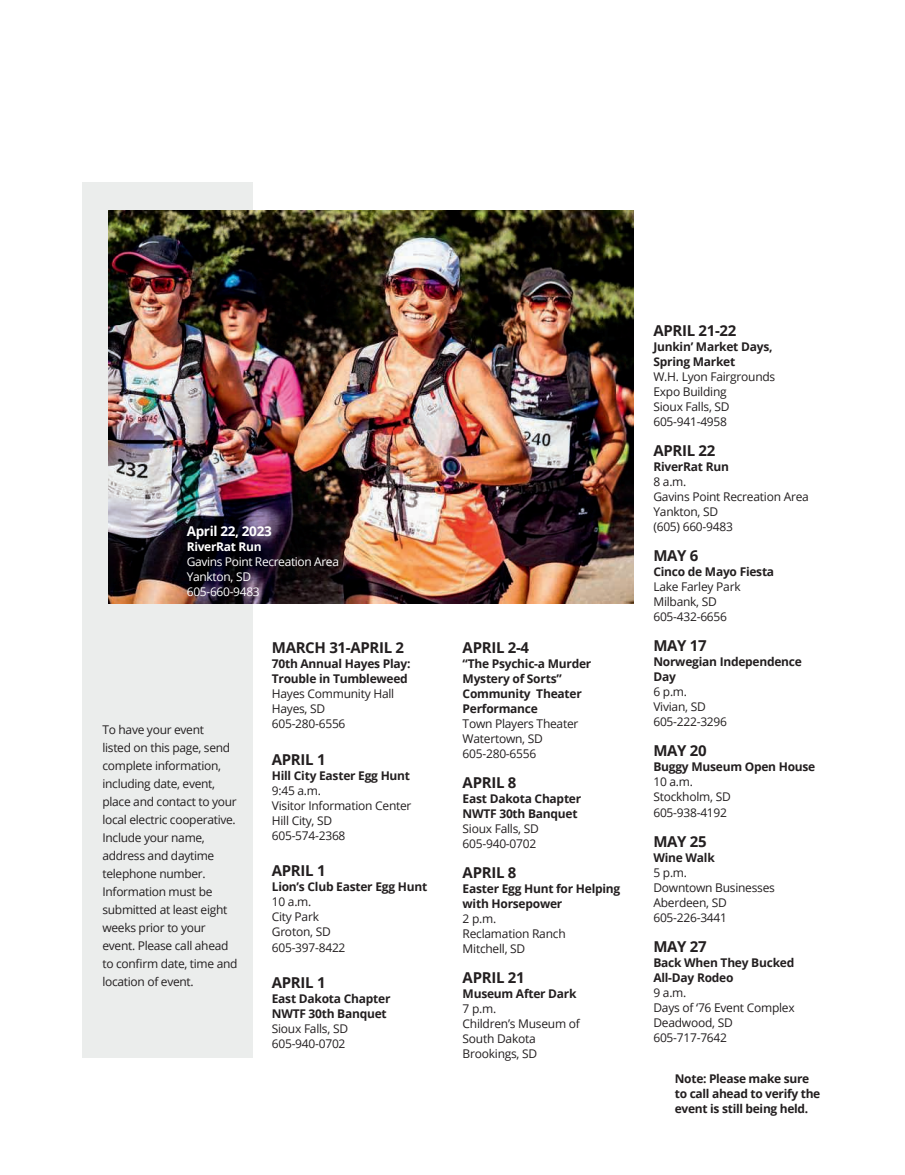
<style>
.page{position:relative;width:905px;height:1175px;background:#fff}
.page>*{position:absolute;margin:0;border:0;box-sizing:border-box;transform-origin:0 0}
.t1{font:700 15px "Open Sans";letter-spacing:-.02em;color:#231f20}
.t2{font:700 13.5px "Open Sans";letter-spacing:-.025em;color:#fff}
.t3{font:12px/15px "Open Sans";letter-spacing:-.02em;color:#231f20}
.t4{font:700 12px/15px "Open Sans";letter-spacing:-.02em;color:#231f20}
.t5{font:12px/15px "Open Sans";letter-spacing:-.03em;color:#fff}
.t6{font:700 12px "Open Sans";letter-spacing:-.025em;color:#fff}
</style>
<div class="page">
<div style="left:82px;top:182px;width:171px;height:876px;background:#ebedec"></div>
<img style="left:108px;top:210px;width:525px;height:393px">
<p class="t2" style="left:187px;top:521px;width:86px">April 22, 2023</p>
<p class="t6" style="left:187px;top:538px;width:76px">RiverRat Run</p>
<p class="t5" style="left:187px;top:553px;width:154px">Gavins Point Recreation Area<br>Yankton, SD<br>605-660-9483</p>
<p class="t3" style="left:102px;top:720px;width:136px;line-height:18px">To have your event<br>listed on this page, send complete information, including date, event, place and contact to your local electric cooperative.<br>Include your name, address and daytime telephone number.<br>Information must be submitted at least eight weeks prior to your event. Please call ahead to confirm date, time and location of event.</p>
<p class="t1" style="left:272px;top:637px;width:134px">MARCH 31-APRIL 2</p>
<p class="t4" style="left:272px;top:655px;width:140px">70th Annual Hayes Play:<br>Trouble in Tumbleweed</p>
<p class="t3" style="left:272px;top:685px;width:124px">Hayes Community Hall<br>Hayes, SD<br>605-280-6556</p>
<p class="t1" style="left:272px;top:748px;width:55px">APRIL 1</p>
<p class="t4" style="left:272px;top:767px;width:140px">Hill City Easter Egg Hunt</p>
<p class="t3" style="left:272px;top:782px;width:141px">9:45 a.m.<br>Visitor Information Center<br>Hill City, SD<br>605-574-2368</p>
<p class="t1" style="left:272px;top:860px;width:55px">APRIL 1</p>
<p class="t4" style="left:272px;top:879px;width:157px">Lion’s Club Easter Egg Hunt</p>
<p class="t3" style="left:272px;top:894px;width:75px">10 a.m.<br>City Park<br>Groton, SD<br>605-397-8422</p>
<p class="t1" style="left:272px;top:972px;width:55px">APRIL 1</p>
<p class="t4" style="left:272px;top:991px;width:120px">East Dakota Chapter<br>NWTF 30th Banquet</p>
<p class="t3" style="left:272px;top:1021px;width:78px">Sioux Falls, SD<br>605-940-0702</p>
<p class="t1" style="left:462px;top:637px;width:68px">APRIL 2-4</p>
<p class="t4" style="left:462px;top:655px;width:130px">“The Psychic-a Murder<br>Mystery of Sorts”<br>Community Theater<br>Performance</p>
<p class="t3" style="left:462px;top:715px;width:117px">Town Players Theater<br>Watertown, SD<br>605-280-6556</p>
<p class="t1" style="left:462px;top:772px;width:55px">APRIL 8</p>
<p class="t4" style="left:462px;top:790px;width:120px">East Dakota Chapter<br>NWTF 30th Banquet</p>
<p class="t3" style="left:462px;top:820px;width:78px">Sioux Falls, SD<br>605-940-0702</p>
<p class="t1" style="left:462px;top:862px;width:55px">APRIL 8</p>
<p class="t4" style="left:462px;top:880px;width:159px">Easter Egg Hunt for Helping with Horsepower</p>
<p class="t3" style="left:462px;top:910px;width:105px">2 p.m.<br>Reclamation Ranch<br>Mitchell, SD</p>
<p class="t1" style="left:462px;top:967px;width:63px">APRIL 21</p>
<p class="t4" style="left:462px;top:985px;width:115px">Museum After Dark</p>
<p class="t3" style="left:462px;top:1000px;width:119px">7 p.m.<br>Children’s Museum of<br>South Dakota<br>Brookings, SD</p>
<p class="t1" style="left:653px;top:320px;width:84px">APRIL 21-22</p>
<p class="t4" style="left:653px;top:339px;width:121px">Junkin’ Market Days,<br>Spring Market</p>
<p class="t3" style="left:653px;top:369px;width:123px">W.H. Lyon Fairgrounds<br>Expo Building<br>Sioux Falls, SD<br>605-941-4958</p>
<p class="t1" style="left:653px;top:440px;width:63px">APRIL 22</p>
<p class="t4" style="left:653px;top:459px;width:77px">RiverRat Run</p>
<p class="t3" style="left:653px;top:474px;width:157px">8 a.m.<br>Gavins Point Recreation Area<br>Yankton, SD<br>(605) 660-9483</p>
<p class="t1" style="left:653px;top:545px;width:47px">MAY 6</p>
<p class="t4" style="left:653px;top:564px;width:122px">Cinco de Mayo Fiesta</p>
<p class="t3" style="left:653px;top:579px;width:89px">Lake Farley Park<br>Milbank, SD<br>605-432-6656</p>
<p class="t1" style="left:653px;top:635px;width:55px">MAY 17</p>
<p class="t4" style="left:653px;top:654px;width:150px">Norwegian Independence<br>Day</p>
<p class="t3" style="left:653px;top:684px;width:75px">6 p.m.<br>Vivian, SD<br>605-222-3296</p>
<p class="t1" style="left:653px;top:740px;width:55px">MAY 20</p>
<p class="t4" style="left:653px;top:759px;width:163px">Buggy Museum Open House</p>
<p class="t3" style="left:653px;top:774px;width:79px">10 a.m.<br>Stockholm, SD<br>605-938-4192</p>
<p class="t1" style="left:653px;top:830px;width:55px">MAY 25</p>
<p class="t4" style="left:653px;top:849px;width:63px">Wine Walk</p>
<p class="t3" style="left:653px;top:864px;width:123px">5 p.m.<br>Downtown Businesses<br>Aberdeen, SD<br>605-226-3441</p>
<p class="t1" style="left:653px;top:935px;width:55px">MAY 27</p>
<p class="t4" style="left:653px;top:954px;width:142px">Back When They Bucked<br>All-Day Rodeo</p>
<p class="t3" style="left:653px;top:984px;width:143px">9 a.m.<br>Days of ‘76 Event Complex<br>Deadwood, SD<br>605-717-7642</p>
<p class="t4" style="left:674px;top:1070px;width:147px">Note: Please make sure to call ahead to verify the event is still being held.</p>
</div>
